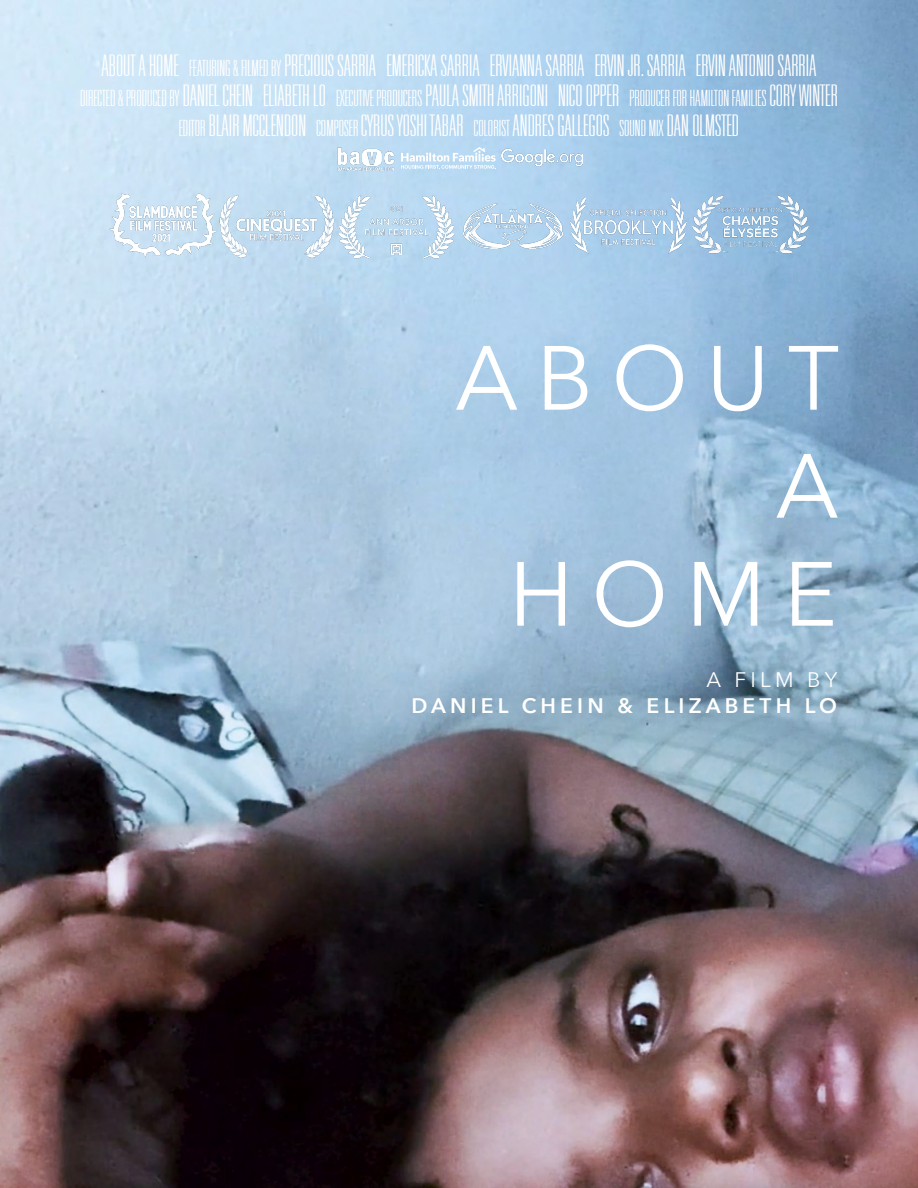
<style>
.page{position:relative;width:918px;height:1188px;background:#fff}
.page>*{position:absolute;margin:0;border:0;box-sizing:border-box;transform-origin:0 0}
.t1{font:90px/108px "Avenir Next";letter-spacing:.2em;color:#fff;text-align:right}
.t2{font:30px "Universal Accreditation";color:#fff}
.t3{font:22.5px "Universal Accreditation";color:#fff}
.t4{font:600 21px "Avenir Next";letter-spacing:.2em;color:#fff}
.t5{font:21px "Avenir Next";letter-spacing:.2em;color:#fff}
.s1{font-size:22.5px}
.s2{font-size:30px}
</style>
<div class="page">
<img style="left:0;top:0;width:918px;height:1188px">
<img style="left:338px;top:148px;width:57px;height:23px">
<img style="left:502px;top:142px;width:80px;height:32px">
<svg style="left:401px;top:147px;width:95px;height:22px;background:#cae3f5"></svg>
<img style="left:110px;top:193px;width:107px;height:64px">
<img style="left:218px;top:195px;width:116px;height:62px">
<img style="left:338px;top:194px;width:116px;height:65px">
<img style="left:459px;top:202px;width:107px;height:48px">
<img style="left:571px;top:196px;width:115px;height:58px">
<img style="left:693px;top:196px;width:115px;height:58px">
<p class="t2" style="left:101px;top:52px;width:717px">ABOUT A HOME <span class="s1">FEATURING &amp; FILMED BY</span> PRECIOUS SARRIA EMERICKA SARRIA ERVIANNA SARRIA ERVIN JR. SARRIA ERVIN ANTONIO SARRIA</p>
<p class="t3" style="left:80px;top:88px;width:759px">DIRECTED &amp; PRODUCED BY <span class="s2">DANIEL CHEIN ELIABETH LO</span> EXECUTIVE PRODUCERS <span class="s2">PAULA SMITH ARRIGONI NICO OPPER</span> PRODUCER FOR HAMILTON FAMILIES <span class="s2">CORY WINTER</span></p>
<p class="t2" style="left:179px;top:112px;width:562px"><span class="s1">EDITOR</span> BLAIR MCCLENDON <span class="s1">COMPOSER</span> CYRUS YOSHI TABAR <span class="s1">COLORIST</span> ANDRES GALLEGOS <span class="s1">SOUND MIX</span> DAN OLMSTED</p>
<h1 class="t1" style="left:455px;top:321px;width:385px">ABOUT<br>A<br>HOME</h1>
<p class="t5" style="left:707px;top:662px;width:132px">A FILM BY</p>
<p class="t4" style="left:411px;top:687px;width:427px">DANIEL CHEIN &amp; ELIZABETH LO</p>
</div>
